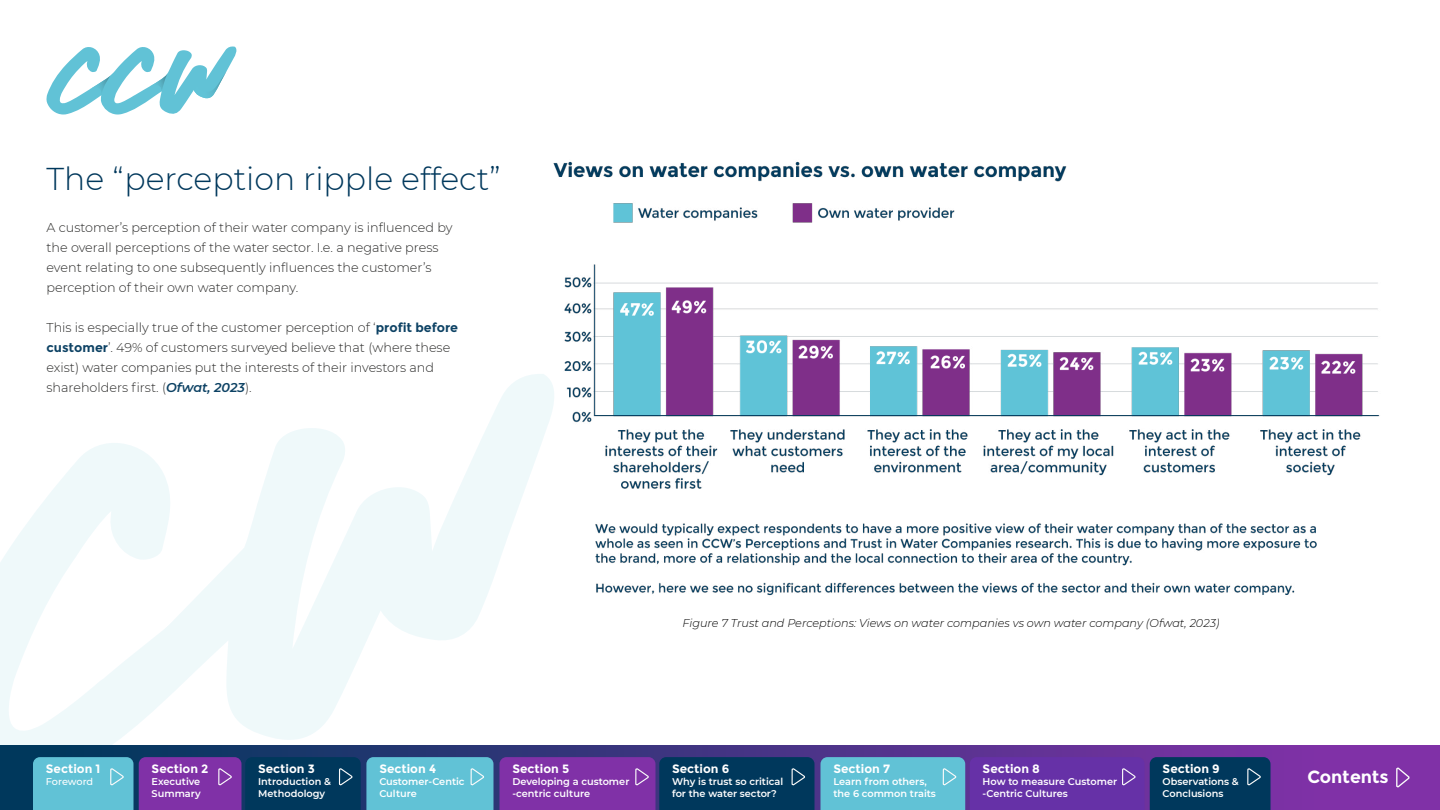
<style>
.page{position:relative;width:1440px;height:810px;background:#fff}
.page>*{position:absolute;margin:0;border:0;box-sizing:border-box;transform-origin:0 0}
.t1{font:300 31.5px "Montserrat";color:#00385c}
.t2{font:700 17.55px "Montserrat";color:#fff}
.t3{font:300 12.75px/20.1px "Montserrat";color:#282827}
.t4{font:700 12.08px "Montserrat";color:#fff}
.t5{font:italic 300 11.25px "Montserrat";color:#000}
.t6{font:600 9.75px/11.7px "Montserrat";color:#fff}
.t7{font:500 9.75px "Montserrat";letter-spacing:-.01em;color:#fff}
.s1{font-weight:700;color:#0d4264}
.s2{font-weight:600;font-style:italic;color:#0d4264}
</style>
<div class="page">
<svg style="left:46px;top:46px;width:191px;height:69px"></svg>
<img style="left:89px;top:75px;width:22px;height:20px">
<img style="left:149px;top:74px;width:18px;height:17px">
<img style="left:194px;top:71px;width:33px;height:27px">
<img style="left:553px;top:161px;width:827px;height:435px">
<svg style="left:0;top:374px;width:561px;height:371px"></svg>
<svg style="left:164px;top:548px;width:91px;height:82px"></svg>
<img style="left:167px;top:552px;width:75px;height:75px">
<svg style="left:0;top:745px;width:1440px;height:65px;background:#4a3487"></svg>
<svg style="left:1395px;top:745px;width:16px;height:65px"></svg>
<svg style="left:33px;top:757px;width:460px;height:53px;background:#4e7ba9"></svg>
<svg style="left:500px;top:757px;width:315px;height:53px;background:#413582"></svg>
<svg style="left:821px;top:161px;width:450px;height:649px"></svg>
<h1 class="t1" style="left:46px;top:158px;width:456px">The “perception ripple effect”</h1>
<p class="t3" style="left:46px;top:217px;width:408px">A customer’s perception of their water company is influenced by the overall perceptions of the water sector. I.e. a negative press event relating to one subsequently influences the customer’s perception of their own water company.</p>
<p class="t3" style="left:46px;top:317px;width:413px">This is especially true of the customer perception of ‘<span class="s1">profit before customer</span>’. 49% of customers surveyed believe that (where these exist) water companies put the interests of their investors and shareholders first. (<span class="s2">Ofwat, 2023</span>).</p>
<p class="t5" style="left:682px;top:616px;width:539px">Figure 7 Trust and Perceptions: Views on water companies vs own water company (Ofwat, 2023)</p>
<p class="t4" style="left:46px;top:762px;width:56px">Section 1</p>
<p class="t7" style="left:46px;top:775px;width:49px">Foreword</p>
<h2 class="t2" style="left:1307px;top:766px;width:83px">Contents</h2>
<p class="t4" style="left:152px;top:762px;width:58px">Section 2</p>
<p class="t6" style="left:152px;top:775px;width:51px">Executive<br>Summary</p>
<p class="t4" style="left:258px;top:762px;width:58px">Section 3</p>
<p class="t6" style="left:258px;top:775px;width:74px">Introduction &amp;<br>Methodology</p>
<p class="t4" style="left:379px;top:762px;width:58px">Section 4</p>
<p class="t6" style="left:379px;top:775px;width:87px">Customer-Centic<br>Culture</p>
<p class="t4" style="left:512px;top:762px;width:58px">Section 5</p>
<p class="t6" style="left:512px;top:775px;width:119px">Developing a customer -centric culture</p>
<p class="t4" style="left:672px;top:762px;width:59px">Section 6</p>
<p class="t6" style="left:672px;top:775px;width:113px">Why is trust so critical for the water sector?</p>
<p class="t4" style="left:833px;top:762px;width:58px">Section 7</p>
<p class="t6" style="left:833px;top:775px;width:104px">Learn from others, the 6 common traits</p>
<p class="t4" style="left:983px;top:762px;width:59px">Section 8</p>
<p class="t6" style="left:983px;top:775px;width:136px">How to measure Customer -Centric Cultures</p>
<p class="t4" style="left:1163px;top:762px;width:59px">Section 9</p>
<p class="t6" style="left:1163px;top:775px;width:78px">Observations &amp;<br>Conclusions</p>
</div>
